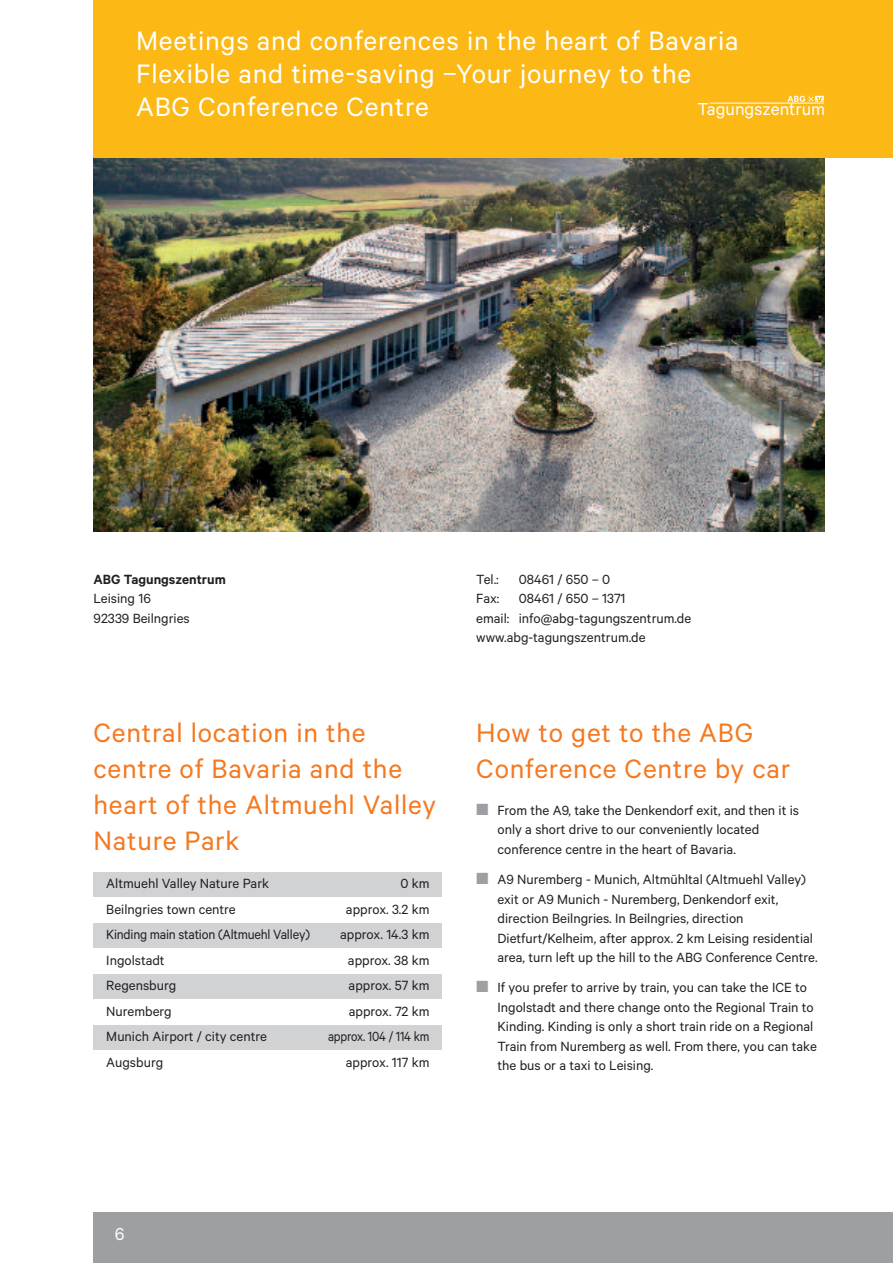
<style>
.page{position:relative;width:893px;height:1263px;background:#fff}
.page>*{position:absolute;margin:0;border:0;box-sizing:border-box;transform-origin:0 0}
.t1{font:30px/36px "Calibre";letter-spacing:.025em;color:#f47921}
.t2{font:30px/33px "Calibre";letter-spacing:.025em;color:#fff}
.t3{font:19.5px "Calibre";color:#fff}
.t4{font:15px/19.5px "Calibre";color:#231f20}
.t5{font:15px "Calibre";color:#231f20;scale:.95 1}
.t6{font:600 15px "Calibre";color:#231f20}
.t7{font:15px "Calibre";color:#231f20;scale:.9 1}
</style>
<div class="page">
<img style="left:94px;top:157px;width:731px;height:374px">
<div style="left:94px;top:0;width:799px;height:157px;background:#fcb814"></div>
<svg style="left:787px;top:96px;width:37px;height:6px"></svg>
<hr style="left:709px;top:103px;width:115px;height:1px;background:#fff">
<div style="left:94px;top:1212px;width:799px;height:51px;background:#9d9fa2"></div>
<div style="left:94px;top:872px;width:220px;height:25px;background:#d1d2d4"></div>
<div style="left:314px;top:872px;width:128px;height:25px;background:#d1d2d4"></div>
<div style="left:94px;top:923px;width:220px;height:25px;background:#d1d2d4"></div>
<div style="left:314px;top:923px;width:128px;height:25px;background:#d1d2d4"></div>
<div style="left:94px;top:974px;width:220px;height:25px;background:#d1d2d4"></div>
<div style="left:314px;top:974px;width:128px;height:25px;background:#d1d2d4"></div>
<div style="left:94px;top:1025px;width:220px;height:25px;background:#d1d2d4"></div>
<div style="left:314px;top:1025px;width:128px;height:25px;background:#d1d2d4"></div>
<h1 class="t2" style="left:136px;top:26px;width:604px">Meetings and conferences in the heart of Bavaria<br>Flexible and time-saving –Your journey to the<br>ABG Conference Centre</h1>
<h2 class="t3" style="left:697px;top:102px;width:129px">Tagungszentrum</h2>
<p class="t6" style="left:94px;top:574px;width:134px">ABG Tagungszentrum</p>
<p class="t4" style="left:94px;top:590px;width:98px">Leising 16<br>92339 Beilngries</p>
<p class="t4" style="left:476px;top:570px;width:24px">Tel.:</p>
<p class="t4" style="left:519px;top:570px;width:93px">08461 / 650 – 0</p>
<p class="t4" style="left:476px;top:590px;width:25px">Fax:</p>
<p class="t4" style="left:476px;top:590px;width:217px;text-indent:43px">08461 / 650 – 1371<br>email: info@abg-tagungszentrum.de www.abg-tagungszentrum.de</p>
<h1 class="t1" style="left:94px;top:717px;width:344px">Central location in the centre of Bavaria and the heart of the Altmuehl Valley<br>Nature Park</h1>
<h1 class="t1" style="left:476px;top:717px;width:316px">How to get to the ABG<br>Conference Centre by car</h1>
<p class="t4" style="left:497px;top:801px;width:303px">From the A9, take the Denkendorf exit, and then it is only a short drive to our conveniently located conference centre in the heart of Bavaria.</p>
<p class="t4" style="left:497px;top:871px;width:322px">A9 Nuremberg - Munich, Altmühltal (Altmuehl Valley) exit or A9 Munich - Nuremberg, Denkendorf exit, direction Beilngries. In Beilngries, direction Dietfurt/Kelheim, after approx. 2 km Leising residential area, turn left up the hill to the ABG Conference Centre.</p>
<p class="t4" style="left:497px;top:979px;width:321px">If you prefer to arrive by train, you can take the ICE to Ingolstadt and there change onto the Regional Train to Kinding. Kinding is only a short train ride on a Regional Train from Nuremberg as well. From there, you can take the bus or a taxi to Leising.</p>
<p class="t4" style="left:106px;top:875px;width:164px">Altmuehl Valley Nature Park</p>
<p class="t4" style="left:400px;top:875px;width:31px">0 km</p>
<p class="t4" style="left:106px;top:900px;width:131px">Beilngries town centre</p>
<p class="t4" style="left:346px;top:900px;width:85px">approx. 3.2 km</p>
<p class="t5" style="left:106px;top:929px;width:216px">Kinding main station (Altmuehl Valley)</p>
<p class="t4" style="left:340px;top:926px;width:91px">approx. 14.3 km</p>
<p class="t4" style="left:106px;top:951px;width:60px">Ingolstadt</p>
<p class="t4" style="left:348px;top:951px;width:83px">approx. 38 km</p>
<p class="t4" style="left:106px;top:977px;width:71px">Regensburg</p>
<p class="t4" style="left:349px;top:977px;width:82px">approx. 57 km</p>
<p class="t4" style="left:106px;top:1002px;width:67px">Nuremberg</p>
<p class="t4" style="left:349px;top:1002px;width:82px">approx. 72 km</p>
<p class="t4" style="left:106px;top:1028px;width:162px">Munich Airport / city centre</p>
<p class="t7" style="left:328px;top:1031px;width:114px">approx. 104 / 114 km</p>
<p class="t4" style="left:106px;top:1053px;width:58px">Augsburg</p>
<p class="t4" style="left:346px;top:1053px;width:85px">approx. 117 km</p>
<h2 class="t3" style="left:115px;top:1228px;width:11px">6</h2>
</div>
